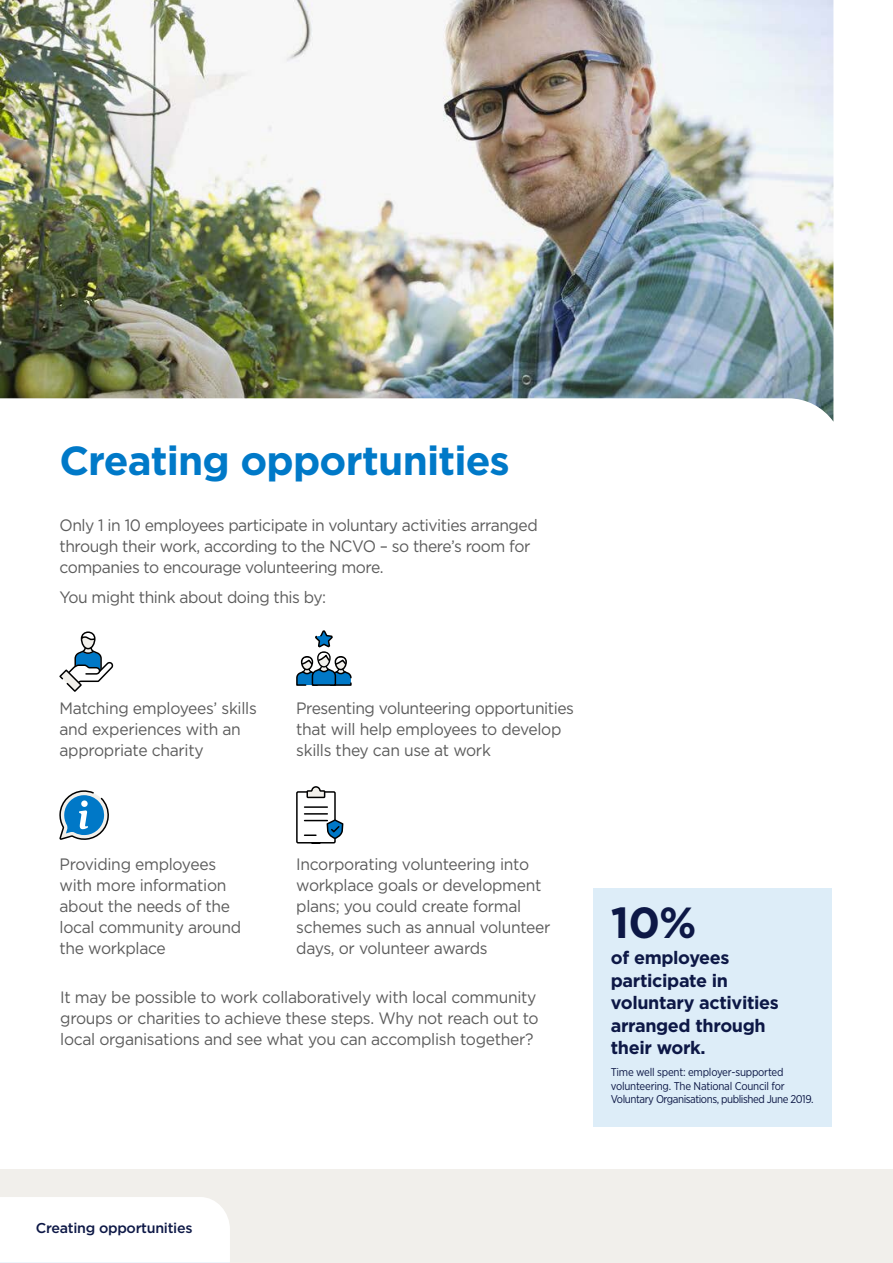
<style>
.page{position:relative;width:893px;height:1263px;background:#fff}
.page>*{position:absolute;margin:0;border:0;box-sizing:border-box;transform-origin:0 0}
.t1{font:700 43.5px "Gotham";color:#0d1846}
.t2{font:700 40.5px "Gotham";letter-spacing:-.02em;color:#0079c8}
.t3{font:700 18px/22.5px "Gotham";letter-spacing:-.02em;color:#0d1846}
.t4{font:16.5px/21px "Gotham";letter-spacing:-.02em;color:#5c5c5c;scale:.95 1}
.t5{font:500 14.25px "Gotham";letter-spacing:-.02em;color:#0d1846}
.t6{font:11.25px/13.5px "Gotham Narrow";letter-spacing:-.03em;color:#0d1846}
</style>
<div class="page">
<div style="left:0;top:1169px;width:893px;height:94px;background:#f1efeb"></div>
<div style="left:594px;top:889px;width:238px;height:238px;background:#ddedf8"></div>
<img style="left:0;top:0;width:833px;height:421px">
<svg style="left:71px;top:631px;width:42px;height:52px"></svg>
<svg style="left:59px;top:669px;width:23px;height:23px"></svg>
<svg style="left:296px;top:630px;width:56px;height:56px"></svg>
<svg style="left:59px;top:790px;width:50px;height:50px"></svg>
<svg style="left:296px;top:786px;width:48px;height:58px"></svg>
<div style="left:0;top:1197px;width:230px;height:66px;background:#fff"></div>
<p class="t2" style="left:60px;top:437px;width:452px">Creating opportunities</p>
<p class="t4" style="left:60px;top:514px;width:505px">Only 1 in 10 employees participate in voluntary activities arranged through their work, according to the NCVO – so there’s room for companies to encourage volunteering more.</p>
<p class="t4" style="left:60px;top:586px;width:282px">You might think about doing this by:</p>
<p class="t4" style="left:60px;top:697px;width:209px">Matching employees’ skills and experiences with an appropriate charity</p>
<p class="t4" style="left:296px;top:697px;width:294px">Presenting volunteering opportunities that will help employees to develop skills they can use at work</p>
<p class="t4" style="left:60px;top:853px;width:193px">Providing employees with more information about the needs of the local community around the workplace</p>
<p class="t4" style="left:296px;top:853px;width:269px">Incorporating volunteering into workplace goals or development plans; you could create formal schemes such as annual volunteer days, or volunteer awards</p>
<p class="t4" style="left:60px;top:986px;width:505px">It may be possible to work collaboratively with local community groups or charities to achieve these steps. Why not reach out to local organisations and see what you can accomplish together?</p>
<p class="t1" style="left:611px;top:897px;width:87px">10%</p>
<p class="t3" style="left:611px;top:946px;width:170px">of employees participate in voluntary activities arranged through their work.</p>
<p class="t6" style="left:611px;top:1065px;width:204px">Time well spent: employer-supported volunteering. The National Council for<br>Voluntary Organisations, published June 2019.</p>
<p class="t5" style="left:36px;top:1220px;width:158px">Creating opportunities</p>
</div>
